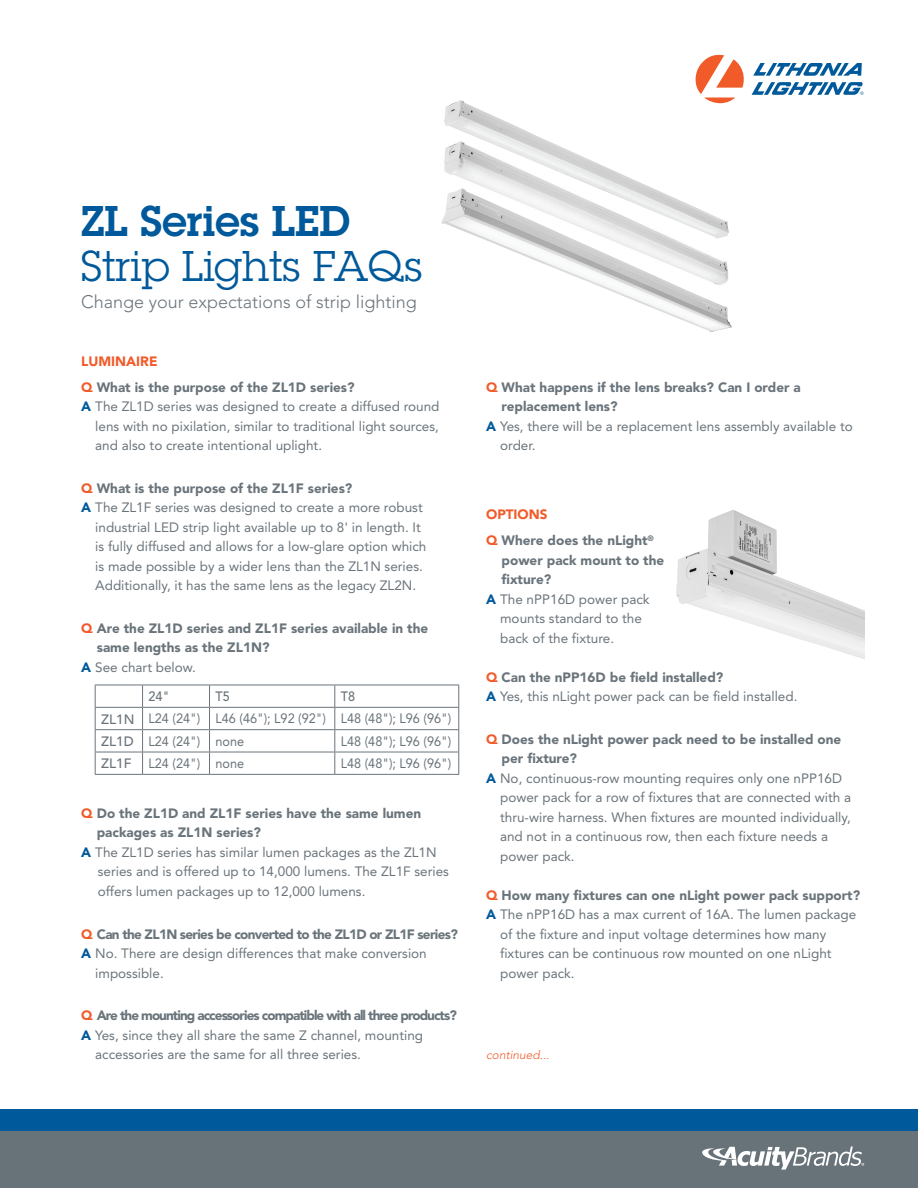
<style>
.page{position:relative;width:918px;height:1188px;background:#fff}
.page>*{position:absolute;margin:0;border:0;box-sizing:border-box;transform-origin:0 0}
.t1{font:42px/45px "Lubalin Graph Std";color:#00599a}
.Family{font:300 18px "Avenir";color:#6a747b}
.t2{font:13.5px/19.5px "Avenir";color:#6a747b}
.t3{font:900 13.5px/19.5px "Avenir";color:#6a747b}
.t4{font:13.5px "Avenir";color:#687379;scale:.94 1}
.t5{font:900 13.5px "Avenir";letter-spacing:-.07em;color:#6a747b}
.t6{font:900 13.5px "Avenir";letter-spacing:-.05em;color:#6a747b}
.t7{font:13.5px "Avenir";color:#6a747b;scale:.94 1}
.t8{font:900 13.5px "Avenir";color:#f15b2a}
.t9{font:500 13.5px "Avenir";color:#687379}
.t10{font:500 13.5px "Avenir";color:#687379;scale:.94 1}
.t11{font:italic 300 12px "Avenir";color:#f15b2a}
.s1{font-weight:600}
.s2{color:#f15b2a}
.s3{font-weight:900;color:#00599a}
</style>
<div class="page">
<div style="left:0;top:1131px;width:918px;height:57px;background:#687379"></div>
<div style="left:0;top:1110px;width:918px;height:21px;background:#00599b"></div>
<hr style="left:95px;top:685px;width:48px;height:1px;background:#6a747b">
<hr style="left:143px;top:685px;width:67px;height:1px;background:#6a747b">
<hr style="left:210px;top:685px;width:125px;height:1px;background:#6a747b">
<hr style="left:335px;top:685px;width:124px;height:1px;background:#6a747b">
<hr style="left:95px;top:707px;width:48px;height:1px;background:#6a747b">
<hr style="left:143px;top:707px;width:67px;height:1px;background:#6a747b">
<hr style="left:210px;top:707px;width:125px;height:1px;background:#6a747b">
<hr style="left:335px;top:707px;width:124px;height:1px;background:#6a747b">
<hr style="left:95px;top:729px;width:48px;height:1px;background:#6a747b">
<hr style="left:143px;top:729px;width:67px;height:1px;background:#6a747b">
<hr style="left:210px;top:729px;width:125px;height:1px;background:#6a747b">
<hr style="left:335px;top:729px;width:124px;height:1px;background:#6a747b">
<hr style="left:95px;top:752px;width:48px;height:1px;background:#6a747b">
<svg style="left:95px;top:685px;width:1px;height:89px"></svg>
<hr style="left:143px;top:752px;width:67px;height:1px;background:#6a747b">
<svg style="left:142px;top:685px;width:1px;height:89px"></svg>
<hr style="left:210px;top:752px;width:125px;height:1px;background:#6a747b">
<svg style="left:209px;top:685px;width:1px;height:89px"></svg>
<hr style="left:335px;top:752px;width:124px;height:1px;background:#6a747b">
<svg style="left:334px;top:685px;width:1px;height:89px"></svg>
<svg style="left:458px;top:685px;width:1px;height:89px"></svg>
<hr style="left:95px;top:774px;width:48px;height:1px;background:#6a747b">
<hr style="left:143px;top:774px;width:67px;height:1px;background:#6a747b">
<hr style="left:210px;top:774px;width:125px;height:1px;background:#6a747b">
<hr style="left:335px;top:774px;width:124px;height:1px;background:#6a747b">
<svg style="left:702px;top:1147px;width:162px;height:23px"></svg>
<img style="left:441px;top:217px;width:291px;height:115px">
<img style="left:444px;top:100px;width:285px;height:139px">
<svg style="left:694px;top:54px;width:50px;height:49px"></svg>
<svg style="left:753px;top:63px;width:109px;height:13px"></svg>
<svg style="left:752px;top:82px;width:112px;height:13px"></svg>
<img style="left:676px;top:510px;width:189px;height:149px">
<p class="t1" style="left:81px;top:198px;width:342px"><span class="s1">ZL Series LED<br></span>Strip Lights FAQs</p>
<p class="Family" style="left:81px;top:291px;width:337px">Change your expectations of strip lighting</p>
<p class="t8" style="left:81px;top:353px;width:78px">LUMINAIRE</p>
<p class="t3" style="left:81px;top:377px;width:275px"><span class="s2">Q</span> What is the purpose of the ZL1D series?</p>
<p class="t2" style="left:95px;top:397px;width:346px;text-align:justify;text-indent:-14px"><span class="s3">A</span> The ZL1D series was designed to create a diffused round lens with no pixilation, similar to traditional light sources, and also to create intentional uplight.</p>
<p class="t3" style="left:81px;top:478px;width:273px"><span class="s2">Q</span> What is the purpose of the ZL1F series?</p>
<p class="t2" style="left:95px;top:498px;width:333px;text-indent:-14px"><span class="s3">A</span> The ZL1F series was designed to create a more robust industrial LED strip light available up to 8' in length. It is fully diffused and allows for a low-glare option which is made possible by a wider lens than the ZL1N series.<br>Additionally, it has the same lens as the legacy ZL2N.</p>
<p class="t3" style="left:97px;top:618px;width:333px;text-indent:-15px"><span class="s2">Q</span> Are the ZL1D series and ZL1F series available in the same lengths as the ZL1N?</p>
<p class="t2" style="left:81px;top:658px;width:116px"><span class="s3">A</span> See chart below.</p>
<p class="t10" style="left:149px;top:689px;width:24px">24"</p>
<p class="t10" style="left:216px;top:689px;width:17px">T5</p>
<p class="t10" style="left:341px;top:689px;width:17px">T8</p>
<p class="t9" style="left:101px;top:711px;width:35px">ZL1N</p>
<p class="t7" style="left:149px;top:711px;width:57px">L24 (24")</p>
<p class="t7" style="left:216px;top:711px;width:119px">L46 (46"); L92 (92")</p>
<p class="t4" style="left:341px;top:711px;width:119px">L48 (48"); L96 (96")</p>
<p class="t9" style="left:101px;top:734px;width:34px">ZL1D</p>
<p class="t7" style="left:149px;top:733px;width:57px">L24 (24")</p>
<p class="t4" style="left:216px;top:733px;width:32px">none</p>
<p class="t4" style="left:341px;top:733px;width:119px">L48 (48"); L96 (96")</p>
<p class="t9" style="left:101px;top:756px;width:32px">ZL1F</p>
<p class="t7" style="left:149px;top:756px;width:57px">L24 (24")</p>
<p class="t4" style="left:216px;top:756px;width:32px">none</p>
<p class="t4" style="left:341px;top:756px;width:119px">L48 (48"); L96 (96")</p>
<p class="t3" style="left:97px;top:804px;width:326px;text-indent:-15px"><span class="s2">Q</span> Do the ZL1D and ZL1F series have the same lumen packages as ZL1N series?</p>
<p class="t2" style="left:98px;top:843px;width:353px;text-indent:-16px"><span class="s3">A</span> The ZL1D series has similar lumen packages as the ZL1N series and is offered up to 14,000 lumens. The ZL1F series offers lumen packages up to 12,000 lumens.</p>
<p class="t6" style="left:81px;top:926px;width:378px"><span class="s2">Q</span> Can the ZL1N series be converted to the ZL1D or ZL1F series?</p>
<p class="t2" style="left:95px;top:944px;width:333px;text-indent:-14px"><span class="s3">A</span> No. There are design differences that make conversion impossible.</p>
<p class="t5" style="left:81px;top:1007px;width:377px"><span class="s2">Q</span> Are the mounting accessories compatible with all three products?</p>
<p class="t2" style="left:95px;top:1025px;width:329px;text-indent:-14px"><span class="s3">A</span> Yes, since they all share the same Z channel, mounting accessories are the same for all three series.</p>
<p class="t3" style="left:502px;top:377px;width:301px;text-indent:-15px"><span class="s2">Q</span> What happens if the lens breaks? Can I order a replacement lens?</p>
<p class="t2" style="left:500px;top:417px;width:354px;text-indent:-14px"><span class="s3">A</span> Yes, there will be a replacement lens assembly available to order.</p>
<p class="t8" style="left:486px;top:506px;width:63px">OPTIONS</p>
<p class="t3" style="left:502px;top:531px;width:164px;text-indent:-15px"><span class="s2">Q</span> Where does the nLight<sup>® </sup>power pack mount to the fixture?</p>
<p class="t2" style="left:500px;top:590px;width:151px;text-indent:-14px"><span class="s3">A</span> The nPP16D power pack mounts standard to the back of the fixture.</p>
<p class="t3" style="left:486px;top:667px;width:239px"><span class="s2">Q</span> Can the nPP16D be field installed?</p>
<p class="t2" style="left:486px;top:687px;width:313px"><span class="s3">A</span> Yes, this nLight power pack can be field installed.</p>
<p class="t3" style="left:502px;top:729px;width:341px;text-indent:-15px"><span class="s2">Q</span> Does the nLight power pack need to be installed one per fixture?</p>
<p class="t2" style="left:500px;top:769px;width:353px;text-indent:-14px"><span class="s3">A</span> No, continuous-row mounting requires only one nPP16D power pack for a row of fixtures that are connected with a thru-wire harness. When fixtures are mounted individually, and not in a continuous row, then each fixture needs a power pack.</p>
<p class="t3" style="left:486px;top:885px;width:376px"><span class="s2">Q</span> How many fixtures can one nLight power pack support?</p>
<p class="t2" style="left:500px;top:905px;width:358px;text-indent:-14px"><span class="s3">A</span> The nPP16D has a max current of 16A. The lumen package of the fixture and input voltage determines how many fixtures can be continuous row mounted on one nLight power pack.</p>
<p class="t11" style="left:486px;top:1048px;width:65px">continued...</p>
</div>
